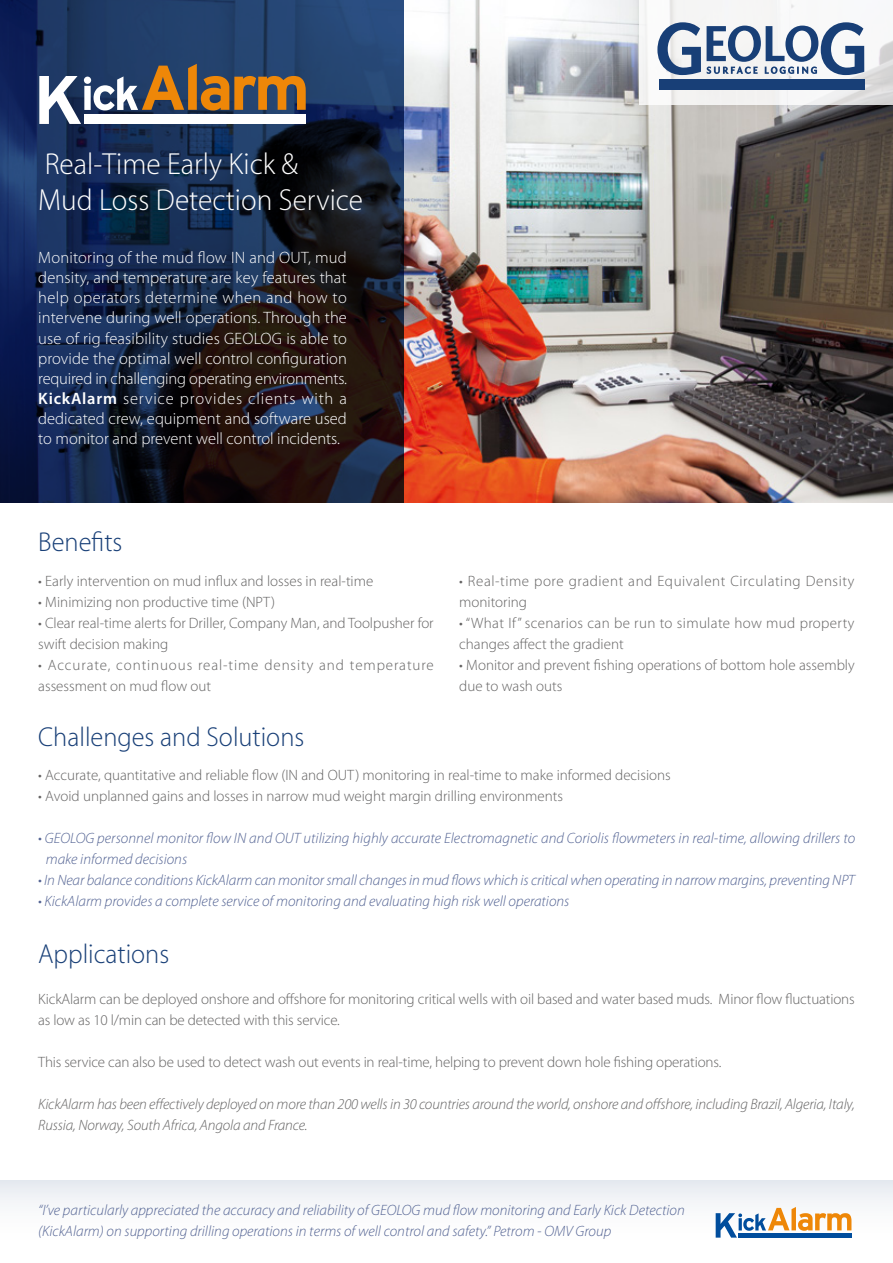
<style>
.page{position:relative;width:893px;height:1263px;background:#fff}
.page>*{position:absolute;margin:0;border:0;box-sizing:border-box;transform-origin:0 0}
.t1{font:100 30px/36px "Myriad Set Pro";color:#fff}
.t2{font:100 27px "Myriad Set Pro";color:#183f77}
.t3{font:300 16.5px/20.1px "Myriad Pro";color:#fff;text-align:justify}
.t4{font:300 15px/21px "Myriad Pro";color:#646363}
.t5{font:italic 300 15px/21px "Myriad Pro";color:#536393}
.t6{font:italic 300 15px/21px "Myriad Pro";letter-spacing:-.01em;color:#646363}
.t7{font:300 15px/21px "Myriad Pro";letter-spacing:.025em;color:#646363}
.t8{font:300 15px/21px "Myriad Pro";letter-spacing:.06em;color:#646363}
.t9{font:300 15px/21px "Myriad Pro";letter-spacing:.04em;color:#646363}
.s1{font-weight:600}
</style>
<div class="page">
<img style="left:404px;top:0;width:489px;height:503px">
<svg style="left:639px;top:0;width:254px;height:105px;fill:#f6f5f5"></svg>
<div style="left:0;top:1180px;width:893px;height:83px;background:linear-gradient(to bottom,#ebeef3,#fff)"></div>
<svg style="left:0;top:0;width:404px;height:503px;background:#182440"></svg>
<svg style="left:657px;top:22px;width:44px;height:53px"></svg>
<svg style="left:707px;top:22px;width:157px;height:53px"></svg>
<div style="left:659px;top:79px;width:205px;height:10px;background:#183f77"></div>
<svg style="left:716px;top:1207px;width:135px;height:30px"></svg>
<svg style="left:39px;top:64px;width:267px;height:60px"></svg>
<h1 class="t1" style="left:38px;top:144px;width:326px">Real-Time Early Kick &amp;<br>Mud Loss Detection Service</h1>
<p class="t3" style="left:38px;top:248px;width:310px">Monitoring of the mud flow IN and OUT, mud density, and temperature are key features that help operators determine when and how to intervene during well operations. Through the use of rig feasibility studies GEOLOG is able to provide the optimal well control configuration required in challenging operating environments.<br><span class="s1">KickAlarm</span> service provides clients with a dedicated crew, equipment and software used to monitor and prevent well control incidents.</p>
<h2 class="t2" style="left:38px;top:522px;width:86px">Benefits</h2>
<p class="t4" style="left:38px;top:570px;width:337px">• Early intervention on mud influx and losses in real-time</p>
<p class="t4" style="left:38px;top:591px;width:238px">• Minimizing non productive time (NPT)</p>
<p class="t4" style="left:38px;top:612px;width:397px">• Clear real-time alerts for Driller, Company Man, and Toolpusher for swift decision making</p>
<p class="t8" style="left:38px;top:654px;width:397px">• Accurate, continuous real-time density and temperature assessment on mud flow out</p>
<h2 class="t2" style="left:38px;top:716px;width:268px">Challenges and Solutions</h2>
<p class="t9" style="left:459px;top:570px;width:397px">• Real-time pore gradient and Equivalent Circulating Density monitoring</p>
<p class="t7" style="left:459px;top:612px;width:397px">• “What If” scenarios can be run to simulate how mud property changes affect the gradient</p>
<p class="t4" style="left:459px;top:654px;width:397px">• Monitor and prevent fishing operations of bottom hole assembly due to wash outs</p>
<p class="t4" style="left:38px;top:765px;width:634px">• Accurate, quantitative and reliable flow (IN and OUT) monitoring in real-time to make informed decisions</p>
<p class="t4" style="left:38px;top:786px;width:526px">• Avoid unplanned gains and losses in narrow mud weight margin drilling environments</p>
<p class="t5" style="left:46px;top:828px;width:811px;text-indent:-8px">• GEOLOG personnel monitor flow IN and OUT utilizing highly accurate Electromagnetic and Coriolis flowmeters in real-time, allowing drillers to make informed decisions</p>
<p class="t5" style="left:38px;top:870px;width:818px">• In Near balance conditions KickAlarm can monitor small changes in mud flows which is critical when operating in narrow margins, preventing NPT</p>
<p class="t5" style="left:38px;top:891px;width:533px">• KickAlarm provides a complete service of monitoring and evaluating high risk well operations</p>
<h2 class="t2" style="left:38px;top:934px;width:133px">Applications</h2>
<p class="t4" style="left:38px;top:989px;width:818px">KickAlarm can be deployed onshore and offshore for monitoring critical wells with oil based and water based muds. Minor flow fluctuations as low as 10 l/min can be detected with this service.</p>
<p class="t4" style="left:38px;top:1052px;width:684px">This service can also be used to detect wash out events in real-time, helping to prevent down hole fishing operations.</p>
<p class="t6" style="left:38px;top:1094px;width:818px">KickAlarm has been effectively deployed on more than 200 wells in 30 countries around the world, onshore and offshore, including Brazil, Algeria, Italy,<br>Russia, Norway, South Africa, Angola and France.</p>
<p class="t5" style="left:38px;top:1199px;width:648px">“I’ve particularly appreciated the accuracy and reliability of GEOLOG mud flow monitoring and Early Kick Detection (KickAlarm) on supporting drilling operations in terms of well control and safety.” Petrom - OMV Group</p>
</div>
